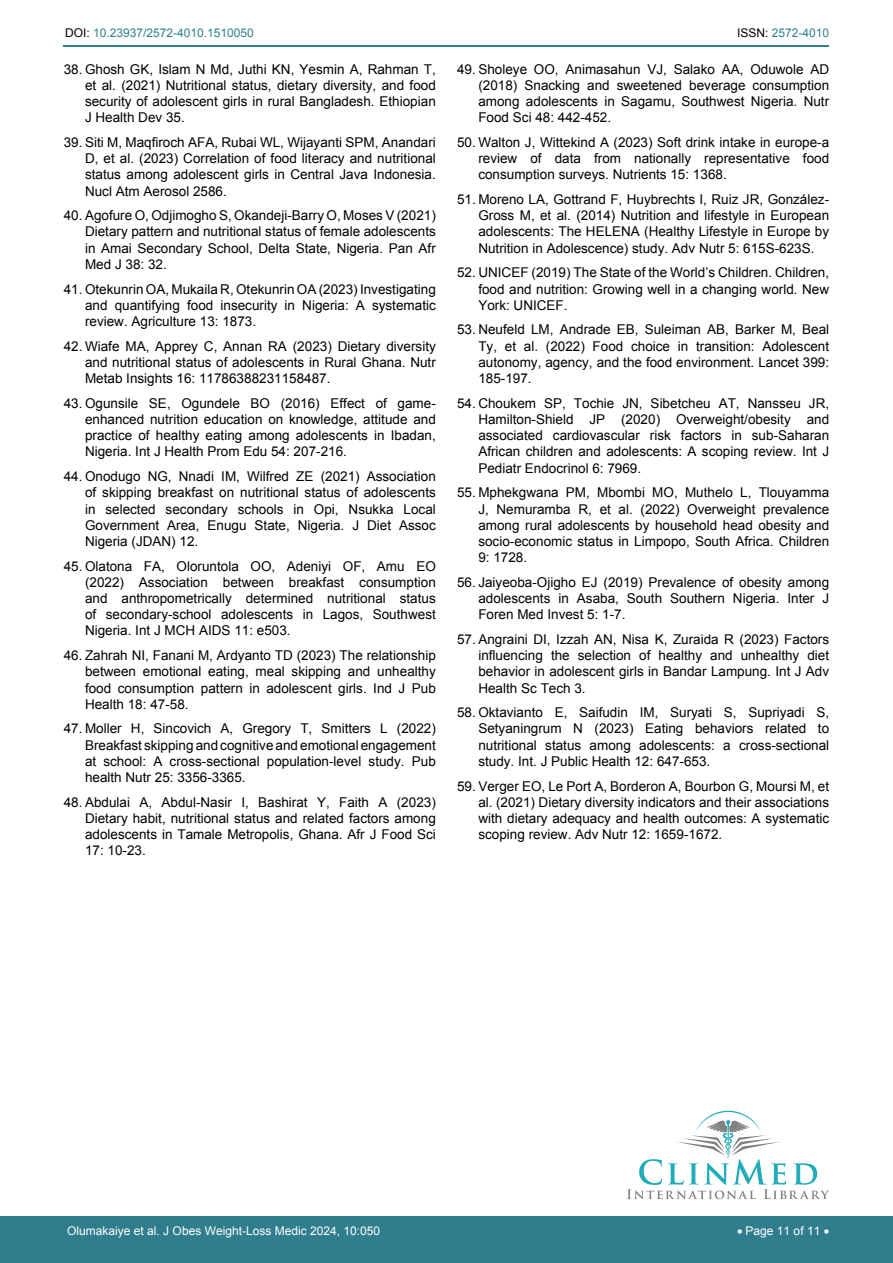
<style>
.page{position:relative;width:893px;height:1263px;background:#fff}
.page>*{position:absolute;margin:0;border:0;box-sizing:border-box;transform-origin:0 0}
.t1{font:13.5px/16.2px "Arial";color:#000;text-align:justify}
.t2{font:12px "Arial";color:#fff}
.t3{font:12px "Arial";color:#30808d}
.s1{color:#000}
</style>
<div class="page">
<hr style="left:64px;top:45px;width:765px;height:2px;background:#30808d">
<div style="left:0;top:1217px;width:893px;height:46px;background:#307d8d"></div>
<svg style="left:627px;top:1111px;width:202px;height:88px"></svg>
<p class="t3" style="left:65px;top:25px;width:190px"><span class="s1">DOI:</span> 10.23937/2572-4010.1510050</p>
<p class="t3" style="left:737px;top:25px;width:94px"><span class="s1">ISSN:</span> 2572-4010</p>
<p class="t1" style="left:85px;top:61px;width:352px;text-indent:-21px">38. Ghosh GK, Islam N Md, Juthi KN, Yesmin A, Rahman T, et al. (2021) Nutritional status, dietary diversity, and food security of adolescent girls in rural Bangladesh. Ethiopian J Health Dev 35.</p>
<p class="t1" style="left:85px;top:134px;width:352px;text-indent:-21px">39. Siti M, Maqfiroch AFA, Rubai WL, Wijayanti SPM, Anandari D, et al. (2023) Correlation of food literacy and nutritional status among adolescent girls in Central Java Indonesia.<br>Nucl Atm Aerosol 2586.</p>
<p class="t1" style="left:85px;top:208px;width:352px;text-indent:-21px">40. Agofure O, Odjimogho S, Okandeji-Barry O, Moses V (2021)<br>Dietary pattern and nutritional status of female adolescents in Amai Secondary School, Delta State, Nigeria. Pan Afr Med J 38: 32.</p>
<p class="t1" style="left:85px;top:281px;width:352px;text-indent:-21px">41. Otekunrin OA, Mukaila R, Otekunrin OA (2023) Investigating and quantifying food insecurity in Nigeria: A systematic review. Agriculture 13: 1873.</p>
<p class="t1" style="left:85px;top:338px;width:352px;text-indent:-21px">42. Wiafe MA, Apprey C, Annan RA (2023) Dietary diversity and nutritional status of adolescents in Rural Ghana. Nutr Metab Insights 16: 11786388231158487.</p>
<p class="t1" style="left:85px;top:395px;width:352px;text-indent:-21px">43. Ogunsile SE, Ogundele BO (2016) Effect of game&shy;enhanced nutrition education on knowledge, attitude and practice of healthy eating among adolescents in Ibadan, Nigeria. Int J Health Prom Edu 54: 207-216.</p>
<p class="t1" style="left:85px;top:468px;width:352px;text-indent:-21px">44. Onodugo NG, Nnadi IM, Wilfred ZE (2021) Association of skipping breakfast on nutritional status of adolescents in selected secondary schools in Opi, Nsukka Local Government Area, Enugu State, Nigeria. J Diet Assoc Nigeria (JDAN) 12.</p>
<p class="t1" style="left:85px;top:558px;width:352px;text-indent:-21px">45. Olatona FA, Oloruntola OO, Adeniyi OF, Amu EO (2022) Association between breakfast consumption and anthropometrically determined nutritional status of secondary-school adolescents in Lagos, Southwest Nigeria. Int J MCH AIDS 11: e503.</p>
<p class="t1" style="left:85px;top:647px;width:352px;text-indent:-21px">46. Zahrah NI, Fanani M, Ardyanto TD (2023) The relationship between emotional eating, meal skipping and unhealthy food consumption pattern in adolescent girls. Ind J Pub Health 18: 47-58.</p>
<p class="t1" style="left:85px;top:721px;width:352px;text-indent:-21px">47. Moller H, Sincovich A, Gregory T, Smitters L (2022)<br>Breakfast skipping and cognitive and emotional engagement at school: A cross-sectional population-level study. Pub health Nutr 25: 3356-3365.</p>
<p class="t1" style="left:85px;top:794px;width:352px;text-indent:-21px">48. Abdulai A, Abdul-Nasir I, Bashirat Y, Faith A (2023)<br>Dietary habit, nutritional status and related factors among adolescents in Tamale Metropolis, Ghana. Afr J Food Sci 17: 10-23.</p>
<p class="t1" style="left:478px;top:61px;width:352px;text-indent:-21px">49. Sholeye OO, Animasahun VJ, Salako AA, Oduwole AD (2018) Snacking and sweetened beverage consumption among adolescents in Sagamu, Southwest Nigeria. Nutr Food Sci 48: 442-452.</p>
<p class="t1" style="left:478px;top:134px;width:352px;text-indent:-21px">50. Walton J, Wittekind A (2023) Soft drink intake in europe-a review of data from nationally representative food consumption surveys. Nutrients 15: 1368.</p>
<p class="t1" style="left:478px;top:191px;width:352px;text-indent:-21px">51. Moreno LA, Gottrand F, Huybrechts I, Ruiz JR, González-Gross M, et al. (2014) Nutrition and lifestyle in European adolescents: The HELENA (Healthy Lifestyle in Europe by Nutrition in Adolescence) study. Adv Nutr 5: 615S-623S.</p>
<p class="t1" style="left:478px;top:265px;width:352px;text-indent:-21px">52. UNICEF (2019) The State of the World’s Children. Children, food and nutrition: Growing well in a changing world. New York: UNICEF.</p>
<p class="t1" style="left:478px;top:322px;width:352px;text-indent:-21px">53. Neufeld LM, Andrade EB, Suleiman AB, Barker M, Beal Ty, et al. (2022) Food choice in transition: Adolescent autonomy, agency, and the food environment. Lancet 399:<br>185-197.</p>
<p class="t1" style="left:478px;top:395px;width:352px;text-indent:-21px">54. Choukem SP, Tochie JN, Sibetcheu AT, Nansseu JR, Hamilton-Shield JP (2020) Overweight/obesity and associated cardiovascular risk factors in sub-Saharan African children and adolescents: A scoping review. Int J Pediatr Endocrinol 6: 7969.</p>
<p class="t1" style="left:478px;top:485px;width:352px;text-indent:-21px">55. Mphekgwana PM, Mbombi MO, Muthelo L, Tlouyamma J, Nemuramba R, et al. (2022) Overweight prevalence among rural adolescents by household head obesity and socio-economic status in Limpopo, South Africa. Children 9: 1728.</p>
<p class="t1" style="left:478px;top:574px;width:352px;text-indent:-21px">56. Jaiyeoba-Ojigho EJ (2019) Prevalence of obesity among adolescents in Asaba, South Southern Nigeria. Inter J Foren Med Invest 5: 1-7.</p>
<p class="t1" style="left:478px;top:631px;width:352px;text-indent:-21px">57. Angraini DI, Izzah AN, Nisa K, Zuraida R (2023) Factors influencing the selection of healthy and unhealthy diet behavior in adolescent girls in Bandar Lampung. Int J Adv Health Sc Tech 3.</p>
<p class="t1" style="left:478px;top:704px;width:352px;text-indent:-21px">58. Oktavianto E, Saifudin IM, Suryati S, Supriyadi S, Setyaningrum N (2023) Eating behaviors related to nutritional status among adolescents: a cross-sectional study. Int. J Public Health 12: 647-653.</p>
<p class="t1" style="left:478px;top:778px;width:352px;text-indent:-21px">59. Verger EO, Le Port A, Borderon A, Bourbon G, Moursi M, et al. (2021) Dietary diversity indicators and their associations with dietary adequacy and health outcomes: A systematic scoping review. Adv Nutr 12: 1659-1672.</p>
<p class="t2" style="left:67px;top:1223px;width:314px">Olumakaiye et al. J Obes Weight-Loss Medic 2024, 10:050</p>
<p class="t2" style="left:737px;top:1223px;width:94px">• Page 11 of 11 •</p>
</div>
